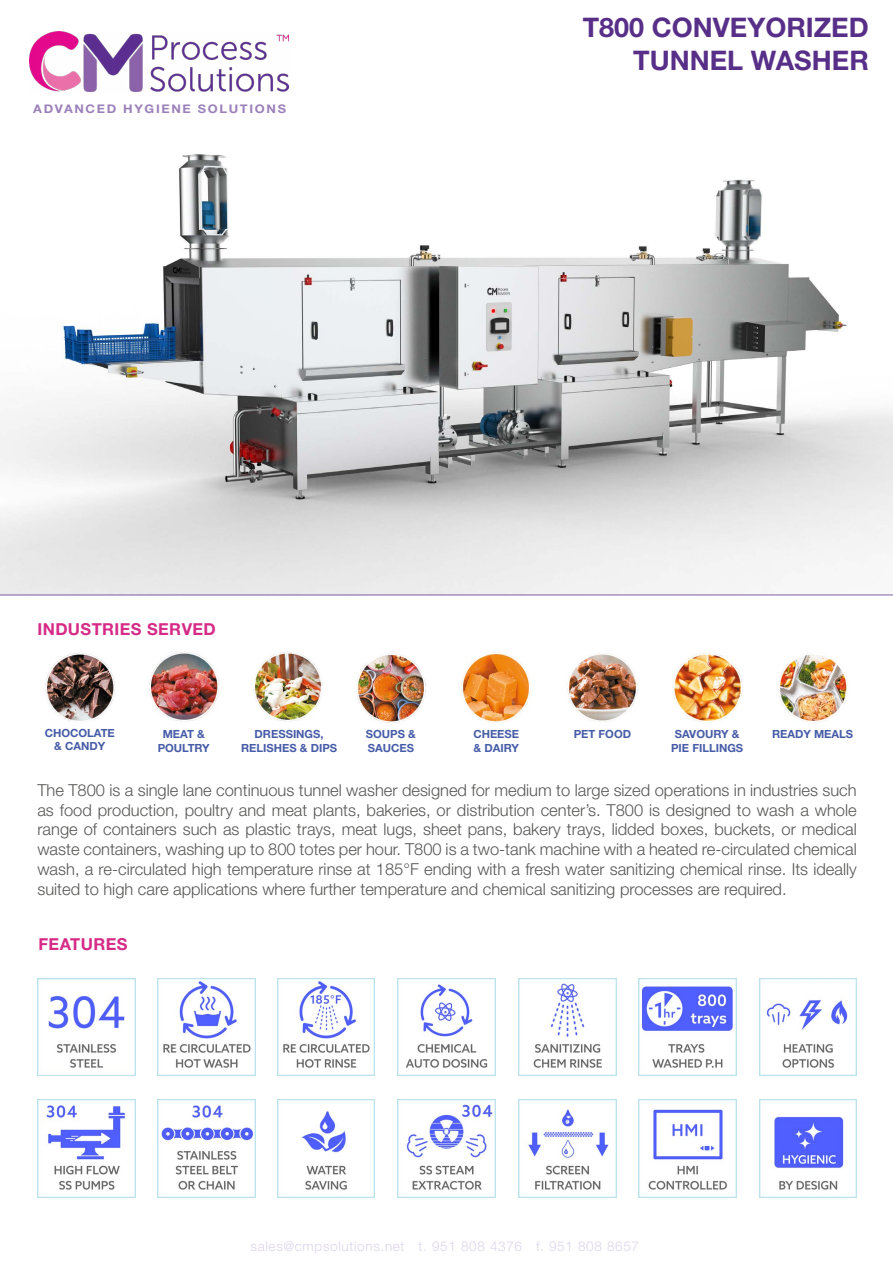
<style>
.page{position:relative;width:893px;height:1263px;background:#fff}
.page>*{position:absolute;margin:0;border:0;box-sizing:border-box;transform-origin:0 0}
.t1{font:700 27px/32.4px "Helvetica Neue LT Std";color:#582f88;text-align:right}
.t2{font:300 16.5px/19.8px "Helvetica Neue LT Std";color:#575756;text-align:justify}
.t3{font:700 16.5px "Helvetica Neue LT Std";letter-spacing:.025em;color:#d62a87}
.t4{font:300 13.5px "Helvetica Neue LT Std";letter-spacing:.05em;color:#dcd4eb}
.t5{font:700 11.85px "Helvetica Neue LT Std";letter-spacing:.13em;color:#9b81ba;scale:1.08 1}
.t6{font:700 11.25px/13.5px "Helvetica Neue LT Std";color:#475ca7;text-align:center}
</style>
<div class="page">
<img style="left:0;top:84px;width:893px;height:511px">
<img style="left:45px;top:653px;width:70px;height:68px">
<img style="left:149px;top:652px;width:70px;height:69px">
<img style="left:253px;top:652px;width:70px;height:70px">
<img style="left:356px;top:653px;width:70px;height:70px">
<img style="left:461px;top:652px;width:70px;height:71px">
<img style="left:567px;top:654px;width:71px;height:68px">
<img style="left:673px;top:653px;width:69px;height:69px">
<img style="left:778px;top:653px;width:70px;height:69px">
<hr style="left:0;top:595px;width:893px;height:1px;background:#8462a7">
<img style="left:30px;top:31px;width:258px;height:60px">
<img style="left:37px;top:978px;width:98px;height:98px">
<img style="left:639px;top:978px;width:98px;height:98px">
<img style="left:398px;top:978px;width:98px;height:98px">
<img style="left:519px;top:978px;width:97px;height:98px">
<img style="left:277px;top:978px;width:98px;height:98px">
<img style="left:157px;top:978px;width:98px;height:98px">
<img style="left:37px;top:1099px;width:98px;height:98px">
<img style="left:639px;top:1099px;width:98px;height:98px">
<img style="left:398px;top:1099px;width:98px;height:98px">
<img style="left:519px;top:1099px;width:97px;height:98px">
<img style="left:277px;top:1099px;width:98px;height:98px">
<img style="left:157px;top:1099px;width:98px;height:98px">
<img style="left:759px;top:978px;width:98px;height:98px">
<img style="left:759px;top:1099px;width:98px;height:98px">
<p class="t5" style="left:33px;top:101px;width:236px">ADVANCED HYGIENE SOLUTIONS</p>
<p class="t3" style="left:37px;top:619px;width:180px">INDUSTRIES SERVED</p>
<h1 class="t1" style="left:583px;top:11px;width:288px">T800 CONVEYORIZED<br>TUNNEL WASHER</h1>
<p class="t6" style="left:45px;top:726px;width:72px">CHOCOLATE &amp; CANDY</p>
<p class="t6" style="left:158px;top:727px;width:54px">MEAT &amp;<br>POULTRY</p>
<p class="t6" style="left:241px;top:727px;width:98px">DRESSINGS,<br>RELISHES &amp; DIPS</p>
<p class="t6" style="left:366px;top:727px;width:52px;text-align:left">SOUPS &amp;<br>SAUCES</p>
<p class="t6" style="left:473px;top:727px;width:47px;text-align:left">CHEESE &amp; DAIRY</p>
<p class="t6" style="left:574px;top:727px;width:59px">PET FOOD</p>
<p class="t6" style="left:671px;top:727px;width:74px">SAVOURY &amp;<br>PIE FILLINGS</p>
<p class="t6" style="left:772px;top:727px;width:83px">READY MEALS</p>
<p class="t2" style="left:37px;top:779px;width:821px">The T800 is a single lane continuous tunnel washer designed for medium to large sized operations in industries such as food production, poultry and meat plants, bakeries, or distribution center’s. T800 is designed to wash a whole range of containers such as plastic trays, meat lugs, sheet pans, bakery trays, lidded boxes, buckets, or medical waste containers, washing up to 800 totes per hour. T800 is a two-tank machine with a heated re-circulated chemical wash, a re-circulated high temperature rinse at 185°F ending with a fresh water sanitizing chemical rinse. Its ideally suited to high care applications where further temperature and chemical sanitizing processes are required.</p>
<p class="t3" style="left:38px;top:934px;width:91px">FEATURES</p>
<p class="t4" style="left:251px;top:1237px;width:390px">sales@cmpsolutions.net t. 951 808 4376 f. 951 808 8657</p>
</div>
